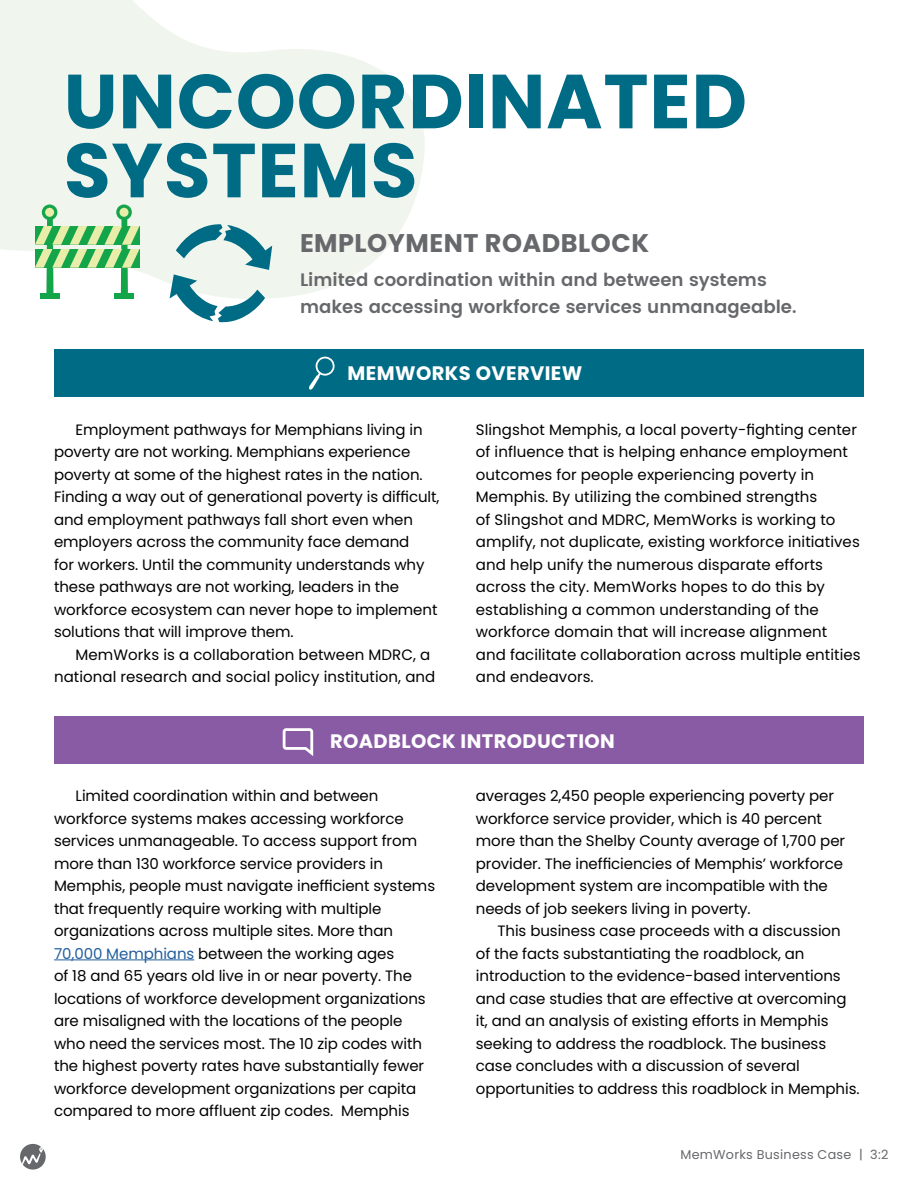
<style>
.page{position:relative;width:918px;height:1188px;background:#fff}
.page>*{position:absolute;margin:0;border:0;box-sizing:border-box;transform-origin:0 0}
.t1{font:700 76.5px/69px "Poppins";letter-spacing:.01em;color:#006b84}
.t2{font:700 25.5px "Poppins";letter-spacing:.02em;color:#67686b}
.t3{font:700 19.5px "Poppins";letter-spacing:.02em;color:#fff}
.t4{font:600 18px/27px "Poppins";color:#67686b}
.t5{font:15px/22.5px "Poppins";letter-spacing:-.005em;color:#000}
.t6{font:12.75px "Poppins";letter-spacing:.02em;color:#67686b}
.s1{color:#215e9e}
</style>
<div class="page">
<div style="left:54px;top:349px;width:810px;height:48px;background:#006b84"></div>
<svg style="left:0;top:0;width:425px;height:299px;fill:#f0f6ee"></svg>
<hr style="left:54px;top:960px;width:140px;height:1px;background:#215e9e">
<div style="left:54px;top:716px;width:810px;height:48px;background:#8a5ba5"></div>
<div style="left:115px;top:293px;width:19px;height:5px;background:#14a44a"></div>
<div style="left:118px;top:206px;width:12px;height:12px;background:#e8eeaa;border-radius:50%"></div>
<div style="left:116px;top:205px;width:16px;height:15px;border:3px solid #14a44a;border-radius:50%"></div>
<div style="left:40px;top:293px;width:20px;height:5px;background:#14a44a"></div>
<div style="left:43px;top:206px;width:13px;height:12px;background:#e8eeaa;border-radius:50%"></div>
<div style="left:42px;top:205px;width:15px;height:15px;border:3px solid #14a44a;border-radius:50%"></div>
<div style="left:35px;top:226px;width:105px;height:19px;background:#14a44a"></div>
<div style="left:35px;top:249px;width:105px;height:19px;background:#14a44a"></div>
<svg style="left:35px;top:218px;width:104px;height:76px"></svg>
<svg style="left:309px;top:356px;width:26px;height:34px"></svg>
<svg style="left:282px;top:728px;width:32px;height:28px"></svg>
<svg style="left:170px;top:223px;width:102px;height:100px"></svg>
<svg style="left:20px;top:1144px;width:26px;height:26px"></svg>
<svg style="left:21px;top:1147px;width:22px;height:19px"></svg>
<h1 class="t1" style="left:64px;top:67px;width:685px">UNCOORDINATED<br>SYSTEMS</h1>
<h2 class="t2" style="left:300px;top:228px;width:351px">EMPLOYMENT ROADBLOCK</h2>
<p class="t4" style="left:300px;top:266px;width:498px">Limited coordination within and between systems makes accessing workforce services unmanageable.</p>
<h3 class="t3" style="left:348px;top:362px;width:236px">MEMWORKS OVERVIEW</h3>
<p class="t5" style="left:54px;top:418px;width:387px;text-indent:22px">Employment pathways for Memphians living in poverty are not working. Memphians experience poverty at some of the highest rates in the nation.<br>Finding a way out of generational poverty is difficult, and employment pathways fall short even when employers across the community face demand<br>for workers. Until the community understands why these pathways are not working, leaders in the workforce ecosystem can never hope to implement solutions that will improve them.</p>
<p class="t5" style="left:54px;top:643px;width:383px;text-indent:22px">MemWorks is a collaboration between MDRC, a national research and social policy institution, and</p>
<p class="t5" style="left:476px;top:418px;width:386px">Slingshot Memphis, a local poverty-fighting center of influence that is helping enhance employment outcomes for people experiencing poverty in Memphis. By utilizing the combined strengths<br>of Slingshot and MDRC, MemWorks is working to amplify, not duplicate, existing workforce initiatives and help unify the numerous disparate efforts across the city. MemWorks hopes to do this by establishing a common understanding of the workforce domain that will increase alignment and facilitate collaboration across multiple entities and endeavors.</p>
<h3 class="t3" style="left:330px;top:730px;width:286px">ROADBLOCK INTRODUCTION</h3>
<p class="t5" style="left:54px;top:785px;width:383px;text-indent:22px">Limited coordination within and between workforce systems makes accessing workforce services unmanageable. To access support from more than 130 workforce service providers in Memphis, people must navigate inefficient systems that frequently require working with multiple organizations across multiple sites. More than <span class="s1">70,000 Memphians</span> between the working ages<br>of 18 and 65 years old live in or near poverty. The locations of workforce development organizations are misaligned with the locations of the people who need the services most. The 10 zip codes with the highest poverty rates have substantially fewer workforce development organizations per capita compared to more affluent zip codes. Memphis</p>
<p class="t5" style="left:476px;top:785px;width:371px">averages 2,450 people experiencing poverty per workforce service provider, which is 40 percent more than the Shelby County average of 1,700 per provider. The inefficiencies of Memphis’ workforce development system are incompatible with the needs of job seekers living in poverty.</p>
<p class="t5" style="left:476px;top:920px;width:385px;text-indent:22px">This business case proceeds with a discussion<br>of the facts substantiating the roadblock, an introduction to the evidence-based interventions and case studies that are effective at overcoming it, and an analysis of existing efforts in Memphis seeking to address the roadblock. The business case concludes with a discussion of several opportunities to address this roadblock in Memphis.</p>
<p class="t6" style="left:681px;top:1148px;width:209px">MemWorks Business Case | 3:2</p>
</div>
